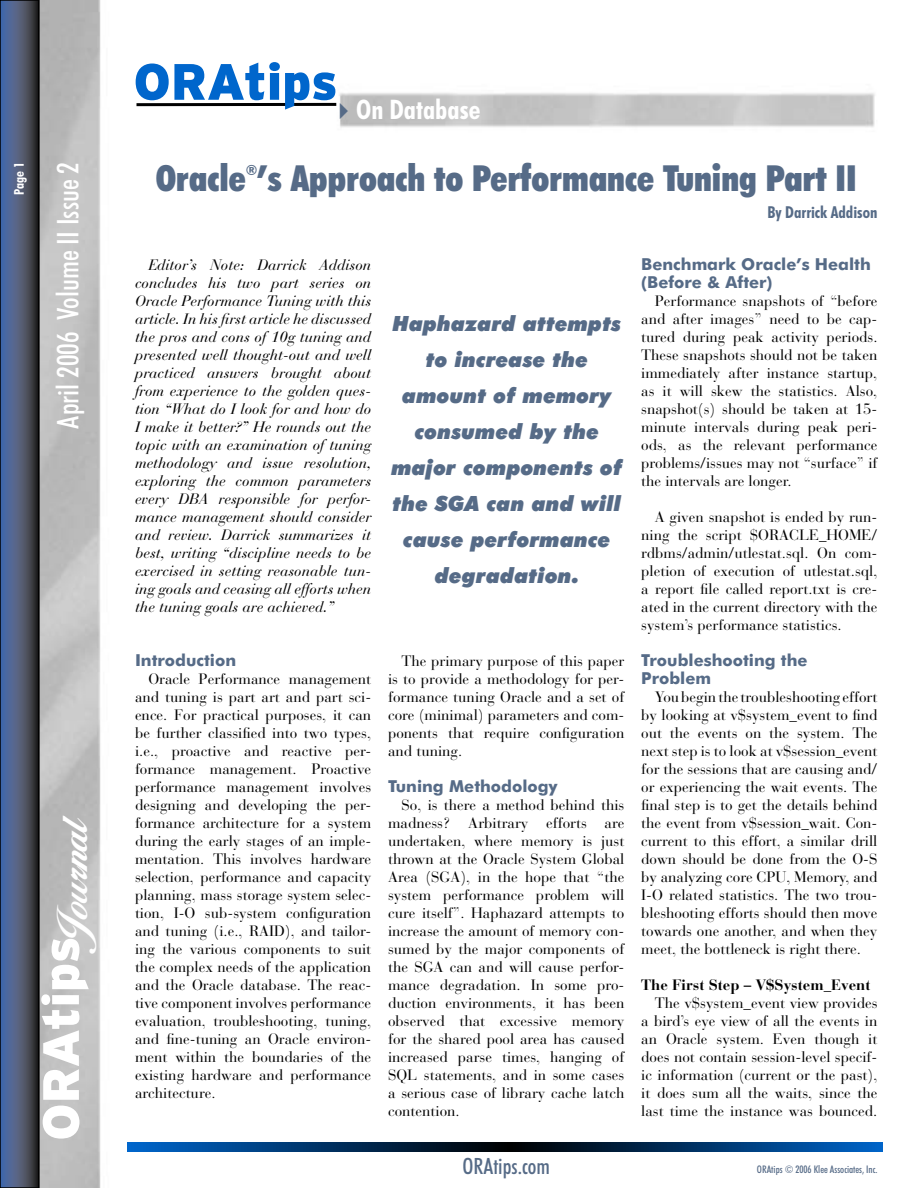
<style>
.page{position:relative;width:918px;height:1188px;background:#fff}
.page>*{position:absolute;margin:0;border:0;box-sizing:border-box;transform-origin:0 0}
.t1{font:900 51px "Interstate";letter-spacing:-.005em;color:#fff}
.t2{font:900 51px "Interstate";letter-spacing:-.005em;color:#06c}
.t3{font:900 condensed 36px "Futura BT";color:#566b87}
.t4{font:500 condensed 30px "Futura BT";color:#fff}
.t5{font:700 condensed 27px "Futura BT";color:#fff}
.t6{font:500 condensed 22.5px "Futura BT";color:#566b87}
.t7{font:italic 900 21px/36px "Futura BT";color:#566b87;text-align:center}
.t8{font:700 16.5px/18px "Futura BT";color:#566b87}
.t9{font:700 condensed 16.5px "Futura BT";color:#566b87}
.t10{font:15px/18px "Bauer Bodoni";color:#000;text-align:justify}
.t11{font:italic 15px/18px "Bauer Bodoni";color:#000;text-align:justify}
.t12{font:700 15px "Bauer Bodoni";color:#000}
.t13{font:900 condensed 13.95px "Futura BT";color:#566b87}
.t14{font:700 condensed 13.5px "Futura BT";color:#fff}
.t15{font:500 condensed 10.5px "Futura BT";color:#566b87}
.s1{color:#566b87}
</style>
<div class="page">
<img style="left:40px;top:0;width:835px;height:1188px">
<hr style="left:136px;top:103px;width:200px;height:3px;background:#000">
<svg style="left:3px;top:3px;width:34px;height:1182px;background:#4b5774"></svg>
<div style="left:0;top:0;width:40px;height:1188px;border:2px solid #000"></div>
<svg style="left:128px;top:1142px;width:755px;height:10px;background:#003265"></svg>
<svg style="left:14px;top:164px;width:10px;height:3px"></svg>
<p class="t14" style="left:11px;top:195px;width:25px;rotate:-90deg">Page</p>
<h3 class="t4" style="left:50px;top:429px;width:268px;rotate:-90deg">April 2006 Volume II Issue 2</h3>
<h1 class="t1" style="left:32px;top:1141px;width:329px;rotate:-90deg">ORAtips <sub>Journal</sub></h1>
<h1 class="t2" style="left:134px;top:53px;width:206px">ORAtips</h1>
<h3 class="t5" style="left:331px;top:93px;width:151px"><span class="s1">✔</span>On Database</h3>
<h2 class="t3" style="left:156px;top:156px;width:702px">Oracle ’s Approach to Performance Tuning Part II</h2>
<p class="t13" style="left:246px;top:162px;width:13px">®</p>
<p class="t11" style="left:135px;top:256px;width:238px;text-indent:14px">Editor’s Note: Darrick Addison concludes his two part series on Oracle Performance Tuning with this article. In his first article he discussed the pros and cons of 10g tuning and presented well thought-out and well practiced answers brought about from experience to the golden ques&shy;tion “What do I look for and how do I make it better?” He rounds out the topic with an examination of tuning methodology and issue resolution, exploring the common parameters every DBA responsible for perfor&shy;mance management should consider and review. Darrick summarizes it best, writing “discipline needs to be exercised in setting reasonable tun&shy;ing goals and ceasing all efforts when the tuning goals are achieved.”</p>
<p class="t8" style="left:135px;top:651px;width:103px">Introduction</p>
<p class="t10" style="left:135px;top:670px;width:238px;text-indent:14px">Oracle Performance management and tuning is part art and part sci&shy;ence. For practical purposes, it can be further classified into two types, i.e., proactive and reactive per&shy;formance management. Proactive performance management involves designing and developing the per&shy;formance architecture for a system during the early stages of an imple&shy;mentation. This involves hardware selection, performance and capacity planning, mass storage system selec&shy;tion, I-O sub-system configuration and tuning (i.e., RAID), and tailor&shy;ing the various components to suit the complex needs of the application and the Oracle database. The reac&shy;tive component involves performance evaluation, troubleshooting, tuning, and fine-tuning an Oracle environ&shy;ment within the boundaries of the existing hardware and performance architecture.</p>
<h3 class="t7" style="left:391px;top:306px;width:233px">Haphazard attempts to increase the amount of memory consumed by the major components of the SGA can and will cause performance degradation.</h3>
<p class="t10" style="left:388px;top:652px;width:238px;text-indent:14px">The primary purpose of this paper is to provide a methodology for per&shy;formance tuning Oracle and a set of core (minimal) parameters and com&shy;ponents that require configuration and tuning.</p>
<p class="t8" style="left:388px;top:777px;width:171px">Tuning Methodology</p>
<p class="t10" style="left:388px;top:796px;width:238px;text-indent:14px">So, is there a method behind this madness? Arbitrary efforts are undertaken, where memory is just thrown at the Oracle System Global Area (SGA), in the hope that “the system performance problem will cure itself”. Haphazard attempts to increase the amount of memory con&shy;sumed by the major components of the SGA can and will cause perfor&shy;mance degradation. In some pro&shy;duction environments, it has been observed that excessive memory for the shared pool area has caused increased parse times, hanging of SQL statements, and in some cases a serious case of library cache latch contention.</p>
<p class="t9" style="left:767px;top:202px;width:112px">By Darrick Addison</p>
<p class="t8" style="left:641px;top:255px;width:231px">Benchmark Oracle’s Health (Before &amp; After)</p>
<p class="t10" style="left:641px;top:292px;width:238px;text-indent:14px">Performance snapshots of “before and after images” need to be cap&shy;tured during peak activity periods.<br>These snapshots should not be taken immediately after instance startup, as it will skew the statistics. Also, snapshot(s) should be taken at 15- minute intervals during peak peri&shy;ods, as the relevant performance problems/issues may not “surface” if the intervals are longer.</p>
<p class="t10" style="left:641px;top:508px;width:238px;text-indent:14px">A given snapshot is ended by run&shy;ning the script $ORACLE_HOME/ rdbms/admin/utlestat.sql. On com&shy;pletion of execution of utlestat.sql, a report file called report.txt is cre&shy;ated in the current directory with the system’s performance statistics.</p>
<p class="t8" style="left:641px;top:651px;width:168px">Troubleshooting the<br>Problem</p>
<p class="t10" style="left:641px;top:688px;width:238px;text-indent:14px">You begin the troubleshooting effort by looking at v$system_event to find out the events on the system. The next step is to look at v$session_event for the sessions that are causing and/ or experiencing the wait events. The final step is to get the details behind the event from v$session_wait. Con&shy;current to this effort, a similar drill down should be done from the O-S by analyzing core CPU, Memory, and I-O related statistics. The two trou&shy;bleshooting efforts should then move towards one another, and when they meet, the bottleneck is right there.</p>
<p class="t12" style="left:641px;top:976px;width:231px">The First Step – V$System_Event</p>
<p class="t10" style="left:641px;top:994px;width:238px;text-indent:14px">The v$system_event view provides a bird’s eye view of all the events in an Oracle system. Even though it does not contain session-level specif&shy;ic information (current or the past), it does sum all the waits, since the last time the instance was bounced.</p>
<h3 class="t6" style="left:463px;top:1152px;width:89px">ORAtips.com</h3>
<p class="t15" style="left:757px;top:1163px;width:122px">ORAtips © 2006 Klee Associates, Inc.</p>
</div>
